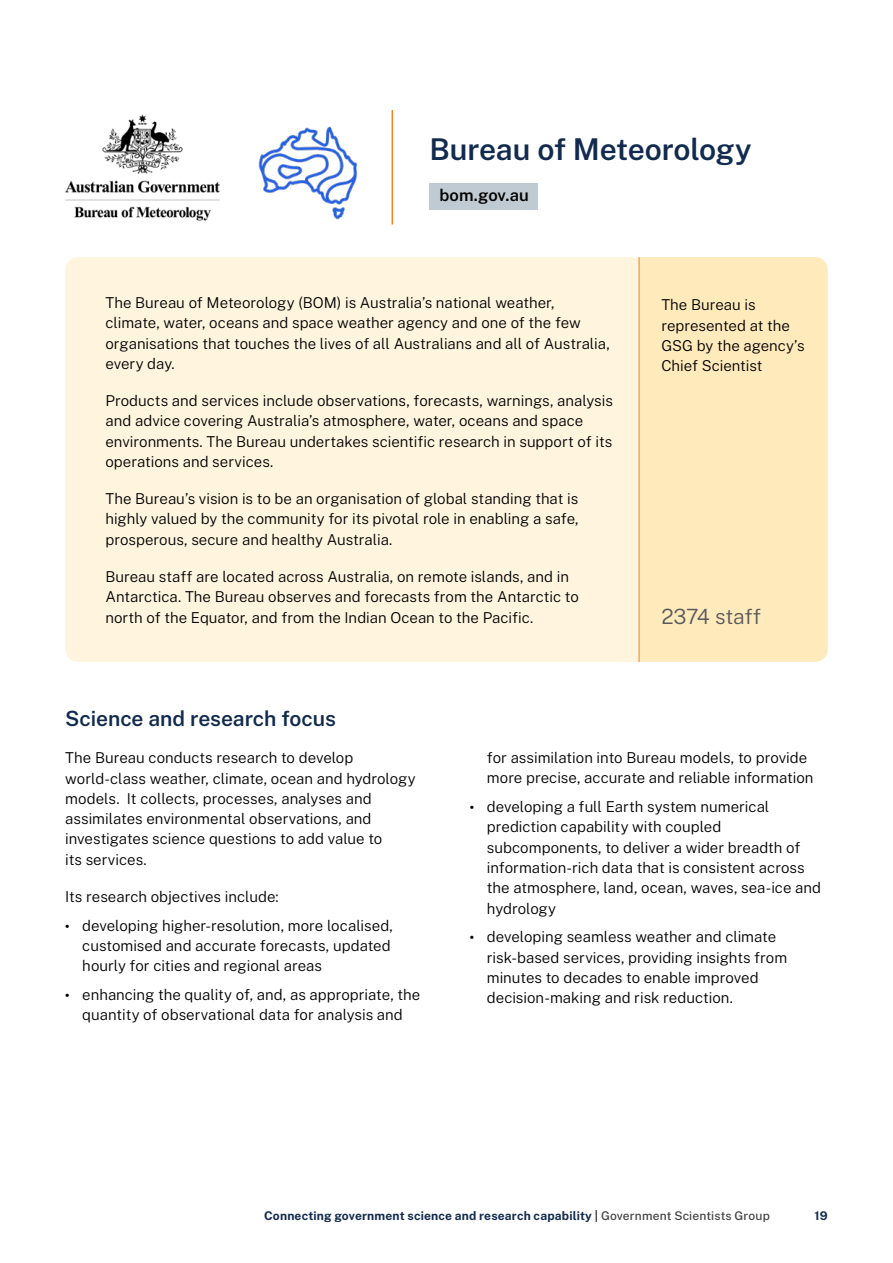
<style>
.page{position:relative;width:893px;height:1263px;background:#fff}
.page>*{position:absolute;margin:0;border:0;box-sizing:border-box;transform-origin:0 0}
.head_1{font:600 30px "Public Sans";letter-spacing:-.01em;color:#112a4e}
.head__2{font:600 21px "Public Sans";letter-spacing:-.005em;color:#112a4e}
.head__2-2{font:300 21px "Public Sans";letter-spacing:-.01em;color:#58595b}
.body_text{font:600 16.5px "Public Sans";color:#000}
.body_text-2{font:300 15px/20.2px "Public Sans";color:#000}
.bullet{font:300 15px/20.2px "Public Sans";color:#000}
.t1{font:700 12px "Public Sans";letter-spacing:.015em;color:#112a4e}
.s1{font-weight:700;font-size:12.75px}
.s2{font-weight:500;color:#000}
.s3{font-weight:500;color:#414042}
</style>
<div class="page">
<img style="left:65px;top:114px;width:292px;height:107px">
<hr style="left:392px;top:110px;width:1px;height:114px;background:#f18521">
<div style="left:430px;top:183px;width:108px;height:26px;background:#c0cad2"></div>
<div style="left:65px;top:257px;width:763px;height:405px;background:#fff5df;border-radius:13px"></div>
<div style="left:639px;top:257px;width:189px;height:405px;background:#ffeabc"></div>
<h1 class="head_1" style="left:430px;top:128px;width:323px">Bureau of Meteorology</h1>
<p class="body_text" style="left:440px;top:183px;width:91px">bom.gov.au</p>
<p class="body_text-2" style="left:105px;top:292px;width:506px">The Bureau of Meteorology (BOM) is Australia’s national weather, climate, water, oceans and space weather agency and one of the few organisations that touches the lives of all Australians and all of Australia, every day.</p>
<p class="body_text-2" style="left:105px;top:390px;width:509px">Products and services include observations, forecasts, warnings, analysis and advice covering Australia’s atmosphere, water, oceans and space environments. The Bureau undertakes scientific research in support of its operations and services.</p>
<p class="body_text-2" style="left:105px;top:488px;width:475px;text-align:justify">The Bureau’s vision is to be an organisation of global standing that is highly valued by the community for its pivotal role in enabling a safe, prosperous, secure and healthy Australia.</p>
<p class="body_text-2" style="left:105px;top:566px;width:475px">Bureau staff are located across Australia, on remote islands, and in<br>Antarctica. The Bureau observes and forecasts from the Antarctic to north of the Equator, and from the Indian Ocean to the Pacific.</p>
<p class="body_text-2" style="left:661px;top:294px;width:145px">The Bureau is represented at the<br>GSG by the agency’s<br>Chief Scientist</p>
<h2 class="head__2-2" style="left:661px;top:601px;width:101px">2374 staff</h2>
<h2 class="head__2" style="left:65px;top:703px;width:272px">Science and research focus</h2>
<p class="body_text-2" style="left:65px;top:747px;width:352px">The Bureau conducts research to develop world‑class weather, climate, ocean and hydrology models. It collects, processes, analyses and assimilates environmental observations, and investigates science questions to add value to<br>its services.</p>
<p class="body_text-2" style="left:65px;top:886px;width:215px">Its research objectives include:</p>
<p class="bullet" style="left:82px;top:914px;width:312px;text-indent:-17px"><span class="s1">•</span> developing higher-resolution, more localised, customised and accurate forecasts, updated hourly for cities and regional areas</p>
<p class="bullet" style="left:65px;top:984px;width:357px;text-align:center"><span class="s1">•</span> enhancing the quality of, and, as appropriate, the quantity of observational data for analysis and</p>
<p class="bullet" style="left:487px;top:747px;width:328px">for assimilation into Bureau models, to provide more precise, accurate and reliable information</p>
<p class="bullet" style="left:487px;top:796px;width:336px;text-indent:-17px"><span class="s1">•</span> developing a full Earth system numerical prediction capability with coupled subcomponents, to deliver a wider breadth of information-rich data that is consistent across the atmosphere, land, ocean, waves, sea-ice and hydrology</p>
<p class="bullet" style="left:487px;top:926px;width:302px;text-indent:-17px"><span class="s1">•</span> developing seamless weather and climate risk‑based services, providing insights from minutes to decades to enable improved decision‑making and risk reduction.</p>
<p class="t1" style="left:264px;top:1207px;width:507px">Connecting government science and research capability <span class="s2">|</span> <span class="s3">Government Scientists Group</span></p>
<p class="t1" style="left:814px;top:1207px;width:15px">19</p>
</div>
